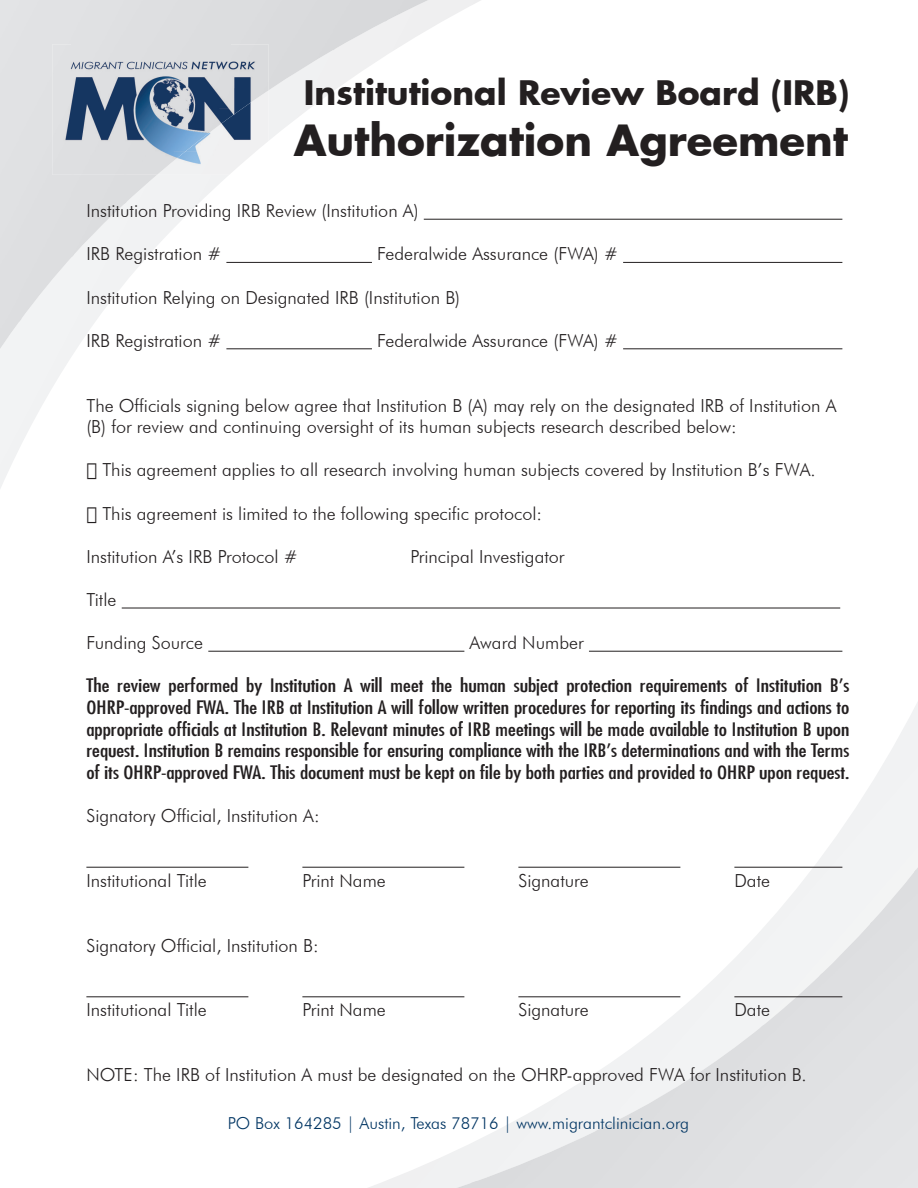
<style>
.page{position:relative;width:918px;height:1188px;background:#fff}
.page>*{position:absolute;margin:0;border:0;box-sizing:border-box;transform-origin:0 0}
.t1{font:700 42px "Futura";color:#231f20}
.t2{font:700 33px "Futura";color:#231f20}
.t3{font:300 18px/21.6px "Futura BT";color:#231f20}
.t4{font:condensed 18px/21.6px "Futura";color:#231f20;text-align:justify;scale:1.2 1}
.t5{font:300 16.5px "Futura BT";color:#013563}
</style>
<div class="page">
<svg style="left:0;top:0;width:482px;height:488px"></svg>
<div style="left:0;top:0;width:21px;height:349px;background:#e0e1e3"></div>
<img style="left:19px;top:0;width:55px;height:322px">
<img style="left:72px;top:175px;width:54px;height:82px">
<img style="left:124px;top:175px;width:33px;height:29px">
<img style="left:231px;top:0;width:104px;height:90px">
<div style="left:72px;top:0;width:159px;height:44px;background:#dedfe1"></div>
<img style="left:333px;top:0;width:54px;height:50px">
<img style="left:385px;top:0;width:43px;height:22px">
<svg style="left:367px;top:702px;width:551px;height:486px"></svg>
<div style="left:855px;top:1028px;width:63px;height:160px;background:#e2e3e5"></div>
<div style="left:456px;top:1181px;width:399px;height:7px;background:#dedfe1"></div>
<img style="left:471px;top:1129px;width:384px;height:54px">
<img style="left:595px;top:1077px;width:260px;height:54px">
<img style="left:689px;top:1025px;width:166px;height:54px">
<img style="left:760px;top:974px;width:158px;height:54px">
<img style="left:819px;top:922px;width:99px;height:54px">
<img style="left:870px;top:870px;width:48px;height:54px">
<svg style="left:914px;top:867px;width:4px;height:5px"></svg>
<img style="left:52px;top:44px;width:217px;height:131px">
<hr style="left:424px;top:219px;width:418px;height:1px;background:#231f20">
<hr style="left:226px;top:262px;width:146px;height:1px;background:#231f20">
<hr style="left:623px;top:262px;width:219px;height:1px;background:#231f20">
<hr style="left:226px;top:348px;width:146px;height:1px;background:#231f20">
<hr style="left:623px;top:348px;width:219px;height:1px;background:#231f20">
<hr style="left:122px;top:608px;width:718px;height:1px;background:#231f20">
<hr style="left:208px;top:651px;width:256px;height:1px;background:#231f20">
<hr style="left:589px;top:651px;width:253px;height:1px;background:#231f20">
<hr style="left:86px;top:867px;width:162px;height:1px;background:#231f20">
<hr style="left:302px;top:867px;width:162px;height:1px;background:#231f20">
<hr style="left:518px;top:867px;width:162px;height:1px;background:#231f20">
<hr style="left:734px;top:867px;width:108px;height:1px;background:#231f20">
<hr style="left:86px;top:996px;width:162px;height:1px;background:#231f20">
<hr style="left:302px;top:996px;width:162px;height:1px;background:#231f20">
<hr style="left:518px;top:996px;width:162px;height:1px;background:#231f20">
<hr style="left:734px;top:996px;width:108px;height:1px;background:#231f20">
<p class="t2" style="left:304px;top:69px;width:547px">Institutional Review Board (IRB)</p>
<p class="t1" style="left:294px;top:111px;width:556px">Authorization Agreement</p>
<p class="t3" style="left:86px;top:200px;width:334px">Institution Providing IRB Review (Institution A)</p>
<p class="t3" style="left:86px;top:243px;width:136px">IRB Registration #</p>
<p class="t3" style="left:377px;top:243px;width:242px">Federalwide Assurance (FWA) #</p>
<p class="t3" style="left:86px;top:286px;width:375px">Institution Relying on Designated IRB (Institution B)</p>
<p class="t3" style="left:86px;top:330px;width:136px">IRB Registration #</p>
<p class="t3" style="left:377px;top:330px;width:242px">Federalwide Assurance (FWA) #</p>
<p class="t3" style="left:86px;top:394px;width:752px">The Officials signing below agree that Institution B (A) may rely on the designated IRB of Institution A (B) for review and continuing oversight of its human subjects research described below:</p>
<p class="t3" style="left:86px;top:459px;width:731px">☐ This agreement applies to all research involving human subjects covered by Institution B’s FWA.</p>
<p class="t3" style="left:86px;top:502px;width:457px">☐ This agreement is limited to the following specific protocol:</p>
<p class="t3" style="left:86px;top:546px;width:213px">Institution A’s IRB Protocol #</p>
<p class="t3" style="left:410px;top:546px;width:156px">Principal Investigator</p>
<p class="t3" style="left:86px;top:589px;width:32px">Title</p>
<p class="t3" style="left:86px;top:632px;width:118px">Funding Source</p>
<p class="t3" style="left:470px;top:632px;width:116px">Award Number</p>
<p class="t4" style="left:86px;top:675px;width:638px">The review performed by Institution A will meet the human subject protection requirements of Institution B’s OHRP-approved FWA. The IRB at Institution A will follow written procedures for reporting its findings and actions to appropriate officials at Institution B. Relevant minutes of IRB meetings will be made available to Institution B upon request. Institution B remains responsible for ensuring compliance with the IRB’s determinations and with the Terms of its OHRP-approved FWA. This document must be kept on file by both parties and provided to OHRP upon request.</p>
<p class="t3" style="left:86px;top:805px;width:235px">Signatory Official, Institution A:</p>
<p class="t3" style="left:86px;top:870px;width:122px">Institutional Title</p>
<p class="t3" style="left:302px;top:870px;width:85px">Print Name</p>
<p class="t3" style="left:518px;top:870px;width:72px">Signature</p>
<p class="t3" style="left:734px;top:870px;width:37px">Date</p>
<p class="t3" style="left:86px;top:934px;width:234px">Signatory Official, Institution B:</p>
<p class="t3" style="left:86px;top:999px;width:122px">Institutional Title</p>
<p class="t3" style="left:302px;top:999px;width:85px">Print Name</p>
<p class="t3" style="left:518px;top:999px;width:72px">Signature</p>
<p class="t3" style="left:734px;top:999px;width:37px">Date</p>
<p class="t3" style="left:86px;top:1064px;width:722px">NOTE: The IRB of Institution A must be designated on the OHRP-approved FWA for Institution B.</p>
<p class="t5" style="left:228px;top:1113px;width:463px">PO Box 164285 | Austin, Texas 78716 | www.migrantclinician.org</p>
</div>
